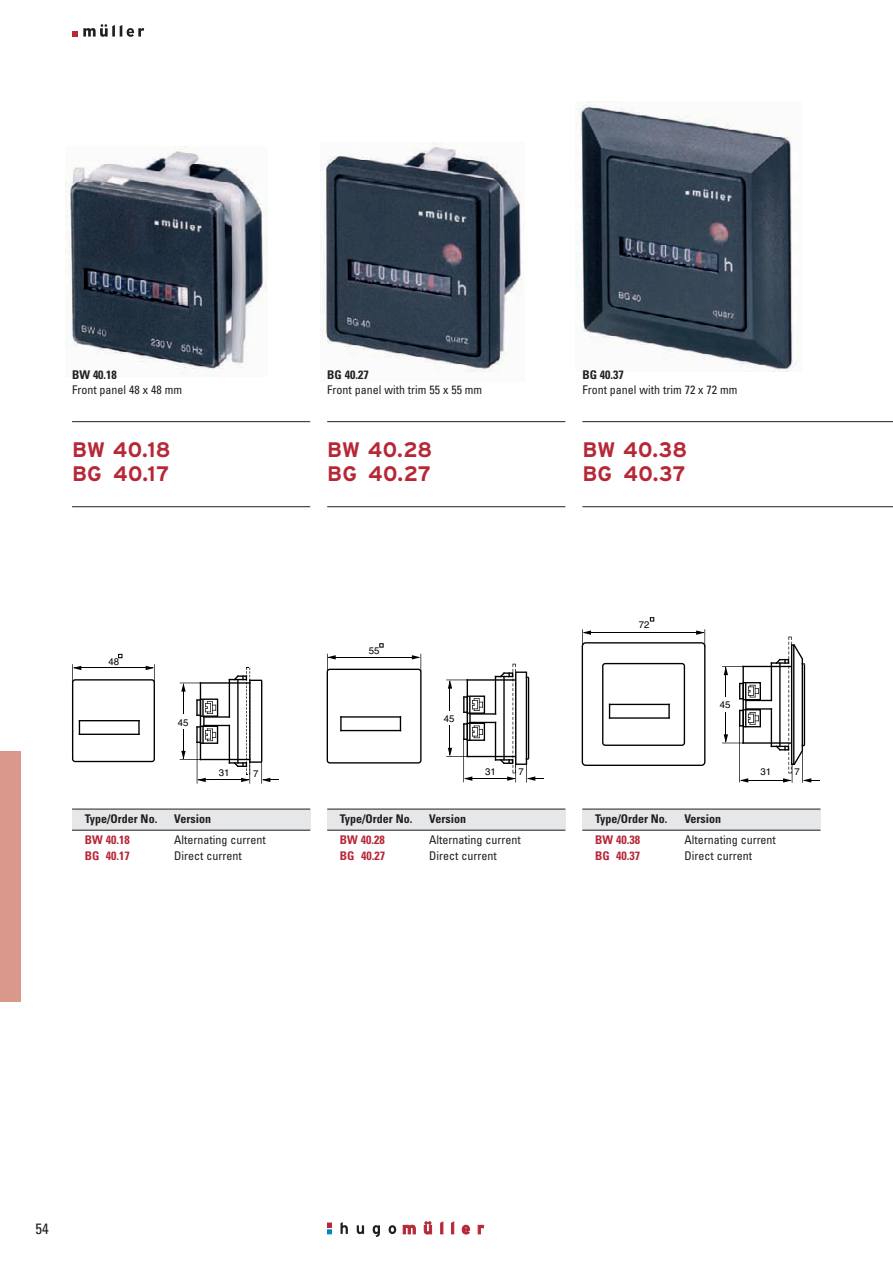
<style>
.page{position:relative;width:893px;height:1263px;background:#fff}
.page>*{position:absolute;margin:0;border:0;box-sizing:border-box;transform-origin:0 0}
.t1{font:700 21px/24px "Interstate";letter-spacing:.015em;color:#b72837}
.t2{font:condensed 15px "Univers";color:#231f20}
.t3{font:condensed 12px "Univers";color:#231f20}
.t4{font:700 condensed 12px "Univers";color:#231f20}
.t5{font:700 condensed 12px "Univers";color:#b72837}
.t6{font:9.6px "Helvetica";color:#000}
</style>
<div class="page">
<svg style="left:72px;top:24px;width:72px;height:13px"></svg>
<svg style="left:340px;top:1222px;width:8px;height:12px"></svg>
<svg style="left:357px;top:1225px;width:7px;height:9px"></svg>
<svg style="left:373px;top:1225px;width:7px;height:12px"></svg>
<svg style="left:389px;top:1225px;width:7px;height:9px"></svg>
<svg style="left:403px;top:1225px;width:12px;height:9px"></svg>
<svg style="left:424px;top:1221px;width:8px;height:13px"></svg>
<svg style="left:441px;top:1222px;width:2px;height:12px"></svg>
<svg style="left:451px;top:1222px;width:3px;height:12px"></svg>
<svg style="left:462px;top:1225px;width:8px;height:9px"></svg>
<svg style="left:478px;top:1225px;width:6px;height:9px"></svg>
<svg style="left:327px;top:1223px;width:5px;height:11px"></svg>
<div style="left:0;top:751px;width:21px;height:251px;background:#d9988b"></div>
<img style="left:66px;top:146px;width:201px;height:230px">
<img style="left:322px;top:143px;width:200px;height:229px">
<img style="left:576px;top:101px;width:221px;height:270px">
<div style="left:72px;top:809px;width:238px;height:21px;background:#e6e7e9"></div>
<hr style="left:72px;top:830px;width:238px;height:1px;background:#231f20">
<hr style="left:72px;top:809px;width:238px;height:1px;background:#231f20">
<div style="left:327px;top:809px;width:238px;height:21px;background:#e6e7e9"></div>
<hr style="left:327px;top:830px;width:238px;height:1px;background:#231f20">
<hr style="left:327px;top:809px;width:238px;height:1px;background:#231f20">
<div style="left:582px;top:809px;width:238px;height:21px;background:#e6e7e9"></div>
<hr style="left:582px;top:830px;width:238px;height:1px;background:#231f20">
<hr style="left:582px;top:809px;width:238px;height:1px;background:#231f20">
<hr style="left:582px;top:421px;width:311px;height:1px;background:#231f20">
<hr style="left:582px;top:506px;width:311px;height:1px;background:#231f20">
<hr style="left:72px;top:421px;width:238px;height:1px;background:#231f20">
<hr style="left:72px;top:506px;width:238px;height:1px;background:#231f20">
<hr style="left:327px;top:421px;width:238px;height:1px;background:#231f20">
<hr style="left:327px;top:506px;width:238px;height:1px;background:#231f20">
<div style="left:72px;top:679px;width:83px;height:83px;border:1px solid #000;border-radius:3px"></div>
<hr style="left:79px;top:734px;width:60px;height:1px;background:#000">
<hr style="left:79px;top:720px;width:60px;height:1px;background:#000">
<svg style="left:79px;top:721px;width:1px;height:13px"></svg>
<svg style="left:138px;top:720px;width:2px;height:15px"></svg>
<hr style="left:74px;top:667px;width:79px;height:1px;background:#000">
<svg style="left:72px;top:664px;width:9px;height:18px"></svg>
<svg style="left:146px;top:664px;width:9px;height:18px"></svg>
<svg style="left:118px;top:654px;width:4px;height:4px"></svg>
<svg style="left:180px;top:667px;width:99px;height:117px"></svg>
<div style="left:327px;top:669px;width:95px;height:94px;border:1px solid #000;border-radius:3px"></div>
<hr style="left:341px;top:730px;width:59px;height:1px;background:#000">
<hr style="left:341px;top:716px;width:59px;height:2px;background:#000">
<svg style="left:340px;top:716px;width:2px;height:15px"></svg>
<svg style="left:400px;top:716px;width:1px;height:15px"></svg>
<hr style="left:328px;top:657px;width:91px;height:1px;background:#000">
<svg style="left:327px;top:654px;width:9px;height:18px"></svg>
<svg style="left:412px;top:654px;width:9px;height:18px"></svg>
<svg style="left:379px;top:643px;width:4px;height:4px"></svg>
<svg style="left:446px;top:664px;width:98px;height:119px"></svg>
<div style="left:602px;top:663px;width:83px;height:83px;border:1px solid #000;border-radius:3px"></div>
<hr style="left:610px;top:717px;width:59px;height:2px;background:#000">
<hr style="left:610px;top:704px;width:59px;height:1px;background:#000">
<svg style="left:609px;top:704px;width:1px;height:15px"></svg>
<svg style="left:668px;top:704px;width:2px;height:15px"></svg>
<svg style="left:650px;top:617px;width:4px;height:4px"></svg>
<div style="left:582px;top:642px;width:123px;height:124px;border:1px solid #000;border-radius:3px"></div>
<hr style="left:584px;top:632px;width:119px;height:1px;background:#000">
<svg style="left:582px;top:629px;width:9px;height:19px"></svg>
<svg style="left:696px;top:629px;width:9px;height:19px"></svg>
<svg style="left:722px;top:637px;width:98px;height:146px"></svg>
<p class="t4" style="left:72px;top:371px;width:46px">BW 40.18</p>
<p class="t3" style="left:72px;top:385px;width:111px">Front panel 48 x 48 mm</p>
<p class="t4" style="left:327px;top:371px;width:43px">BG 40.27</p>
<p class="t3" style="left:327px;top:385px;width:157px">Front panel with trim 55 x 55 mm</p>
<h1 class="t1" style="left:72px;top:439px;width:100px">BW 40.18<br>BG 40.17</h1>
<h1 class="t1" style="left:327px;top:439px;width:107px">BW 40.28<br>BG 40.27</h1>
<p class="t6" style="left:369px;top:647px;width:12px">55</p>
<p class="t6" style="left:109px;top:658px;width:12px">48</p>
<p class="t6" style="left:178px;top:719px;width:12px">45</p>
<p class="t6" style="left:444px;top:715px;width:12px">45</p>
<p class="t6" style="left:219px;top:769px;width:12px">31</p>
<p class="t6" style="left:253px;top:770px;width:7px">7</p>
<p class="t6" style="left:485px;top:768px;width:12px">31</p>
<p class="t6" style="left:518px;top:768px;width:7px">7</p>
<p class="t4" style="left:85px;top:814px;width:74px">Type/Order No.</p>
<p class="t4" style="left:174px;top:814px;width:38px">Version</p>
<p class="t5" style="left:85px;top:835px;width:46px">BW 40.18</p>
<p class="t3" style="left:174px;top:835px;width:93px">Alternating current</p>
<p class="t5" style="left:85px;top:852px;width:47px">BG 40.17</p>
<p class="t3" style="left:174px;top:852px;width:69px">Direct current</p>
<p class="t4" style="left:340px;top:814px;width:74px">Type/Order No.</p>
<p class="t4" style="left:429px;top:814px;width:38px">Version</p>
<p class="t5" style="left:340px;top:835px;width:46px">BW 40.28</p>
<p class="t3" style="left:429px;top:835px;width:93px">Alternating current</p>
<p class="t5" style="left:340px;top:852px;width:47px">BG 40.27</p>
<p class="t3" style="left:429px;top:852px;width:69px">Direct current</p>
<p class="t4" style="left:582px;top:371px;width:43px">BG 40.37</p>
<p class="t3" style="left:582px;top:385px;width:157px">Front panel with trim 72 x 72 mm</p>
<h1 class="t1" style="left:582px;top:439px;width:106px">BW 40.38<br>BG 40.37</h1>
<p class="t6" style="left:639px;top:621px;width:12px">72</p>
<p class="t6" style="left:720px;top:701px;width:12px">45</p>
<p class="t6" style="left:761px;top:768px;width:12px">31</p>
<p class="t6" style="left:795px;top:768px;width:7px">7</p>
<p class="t4" style="left:595px;top:814px;width:74px">Type/Order No.</p>
<p class="t4" style="left:684px;top:814px;width:38px">Version</p>
<p class="t5" style="left:595px;top:835px;width:46px">BW 40.38</p>
<p class="t3" style="left:684px;top:835px;width:93px">Alternating current</p>
<p class="t5" style="left:595px;top:852px;width:47px">BG 40.37</p>
<p class="t3" style="left:684px;top:852px;width:69px">Direct current</p>
<p class="t2" style="left:36px;top:1223px;width:15px">54</p>
</div>
